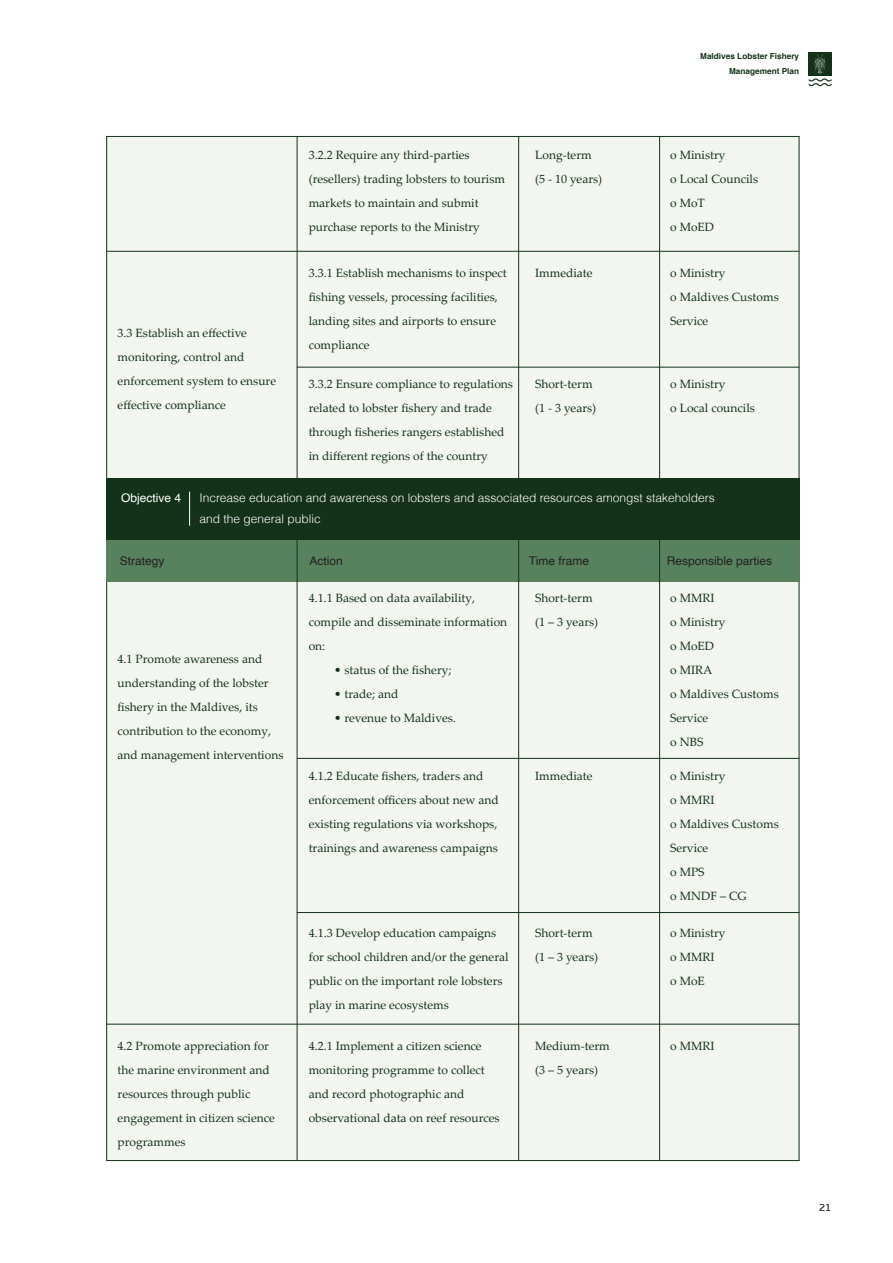
<style>
.page{position:relative;width:893px;height:1263px;background:#fff}
.page>*{position:absolute;margin:0;border:0;box-sizing:border-box;transform-origin:0 0}
.t1{font:12px/24px "Palatino Linotype";color:#133219}
.t2{font:300 12px/21px "Helvetica";color:#fff}
.t3{font:12px "Helvetica";color:#231f20}
.t4{font:12px "Helvetica";color:#fff}
.t5{font:10.5px "PF Beau Sans Pro Bbook";color:#231f20}
.t6{font:700 8.25px/15px "Helvetica";color:#133219;text-align:right}
</style>
<div class="page">
<div style="left:808px;top:52px;width:23px;height:23px;background:#133219"></div>
<img style="left:814px;top:54px;width:12px;height:20px">
<svg style="left:808px;top:78px;width:24px;height:8px"></svg>
<div style="left:106px;top:136px;width:693px;height:1025px;background:#f3f5f0"></div>
<hr style="left:297px;top:136px;width:1px;height:373px;background:#133219">
<hr style="left:106px;top:251px;width:693px;height:1px;background:#133219">
<hr style="left:106px;top:1024px;width:693px;height:1px;background:#133219">
<hr style="left:106px;top:1160px;width:693px;height:1px;background:#133219">
<hr style="left:297px;top:367px;width:502px;height:1px;background:#133219">
<hr style="left:297px;top:758px;width:502px;height:1px;background:#133219">
<hr style="left:297px;top:912px;width:502px;height:1px;background:#133219">
<hr style="left:106px;top:136px;width:693px;height:1px;background:#133219">
<hr style="left:518px;top:136px;width:1px;height:373px;background:#133219">
<hr style="left:659px;top:136px;width:1px;height:373px;background:#133219">
<hr style="left:106px;top:136px;width:1px;height:1025px;background:#133219">
<hr style="left:799px;top:136px;width:1px;height:1025px;background:#133219">
<div style="left:106px;top:478px;width:693px;height:64px;background:#133219"></div>
<div style="left:106px;top:540px;width:693px;height:41px;background:#57825d"></div>
<hr style="left:189px;top:492px;width:1px;height:34px;background:#fff">
<hr style="left:297px;top:536px;width:1px;height:625px;background:#133219">
<hr style="left:518px;top:536px;width:1px;height:625px;background:#133219">
<hr style="left:659px;top:536px;width:1px;height:625px;background:#133219">
<p class="t6" style="left:700px;top:49px;width:101px">Maldives Lobster Fishery<br>Management Plan</p>
<p class="t1" style="left:118px;top:321px;width:160px">3.3 Establish an effective monitoring, control and enforcement system to ensure effective compliance</p>
<p class="t1" style="left:309px;top:142px;width:198px">3.2.2 Require any third-parties (resellers) trading lobsters to tourism markets to maintain and submit purchase reports to the Ministry</p>
<p class="t1" style="left:535px;top:142px;width:58px">Long-term</p>
<p class="t1" style="left:535px;top:166px;width:69px">(5 - 10 years)</p>
<p class="t1" style="left:309px;top:260px;width:200px">3.3.1 Establish mechanisms to inspect fishing vessels, processing facilities, landing sites and airports to ensure compliance</p>
<p class="t1" style="left:309px;top:372px;width:206px">3.3.2 Ensure compliance to regulations related to lobster fishery and trade through fisheries rangers established in different regions of the country</p>
<p class="t1" style="left:535px;top:260px;width:59px">Immediate</p>
<p class="t1" style="left:535px;top:372px;width:59px">Short-term</p>
<p class="t1" style="left:535px;top:396px;width:63px">(1 - 3 years)</p>
<p class="t1" style="left:670px;top:142px;width:57px">o Ministry</p>
<p class="t1" style="left:670px;top:166px;width:89px">o Local Councils</p>
<p class="t1" style="left:670px;top:190px;width:36px">o MoT</p>
<p class="t1" style="left:670px;top:214px;width:46px">o MoED</p>
<p class="t1" style="left:670px;top:260px;width:57px">o Ministry</p>
<p class="t1" style="left:670px;top:284px;width:110px">o Maldives Customs<br>Service</p>
<p class="t1" style="left:670px;top:372px;width:57px">o Ministry</p>
<p class="t1" style="left:670px;top:396px;width:86px">o Local councils</p>
<p class="t4" style="left:121px;top:488px;width:62px">Objective 4</p>
<p class="t2" style="left:199px;top:487px;width:517px">Increase education and awareness on lobsters and associated resources amongst stakeholders and the general public</p>
<p class="t3" style="left:120px;top:551px;width:46px">Strategy</p>
<p class="t3" style="left:310px;top:551px;width:35px">Action</p>
<p class="t3" style="left:529px;top:551px;width:62px">Time frame</p>
<p class="t3" style="left:667px;top:551px;width:107px">Responsible parties</p>
<p class="t1" style="left:118px;top:646px;width:167px">4.1 Promote awareness and understanding of the lobster fishery in the Maldives, its contribution to the economy, and management interventions</p>
<p class="t1" style="left:309px;top:585px;width:200px">4.1.1 Based on data availability, compile and disseminate information on:</p>
<p class="t1" style="left:334px;top:657px;width:119px">• status of the fishery;</p>
<p class="t1" style="left:334px;top:681px;width:66px">• trade; and</p>
<p class="t1" style="left:334px;top:705px;width:123px">• revenue to Maldives.</p>
<p class="t1" style="left:309px;top:763px;width:192px">4.1.2 Educate fishers, traders and enforcement officers about new and existing regulations via workshops, trainings and awareness campaigns</p>
<p class="t1" style="left:535px;top:585px;width:59px">Short-term</p>
<p class="t1" style="left:535px;top:609px;width:65px">(1 – 3 years)</p>
<p class="t1" style="left:535px;top:763px;width:59px">Immediate</p>
<p class="t1" style="left:118px;top:1034px;width:159px">4.2 Promote appreciation for the marine environment and resources through public engagement in citizen science programmes</p>
<p class="t1" style="left:309px;top:920px;width:201px">4.1.3 Develop education campaigns for school children and/or the general public on the important role lobsters play in marine ecosystems</p>
<p class="t1" style="left:309px;top:1034px;width:192px">4.2.1 Implement a citizen science monitoring programme to collect and record photographic and observational data on reef resources</p>
<p class="t1" style="left:535px;top:920px;width:59px">Short-term</p>
<p class="t1" style="left:535px;top:944px;width:65px">(1 – 3 years)</p>
<p class="t1" style="left:535px;top:1034px;width:76px">Medium-term</p>
<p class="t1" style="left:535px;top:1058px;width:65px">(3 – 5 years)</p>
<p class="t1" style="left:670px;top:585px;width:46px">o MMRI</p>
<p class="t1" style="left:670px;top:609px;width:57px">o Ministry</p>
<p class="t1" style="left:670px;top:633px;width:46px">o MoED</p>
<p class="t1" style="left:670px;top:657px;width:44px">o MIRA</p>
<p class="t1" style="left:670px;top:681px;width:110px">o Maldives Customs<br>Service</p>
<p class="t1" style="left:670px;top:729px;width:35px">o NBS</p>
<p class="t1" style="left:670px;top:763px;width:57px">o Ministry</p>
<p class="t1" style="left:670px;top:787px;width:46px">o MMRI</p>
<p class="t1" style="left:670px;top:811px;width:110px">o Maldives Customs<br>Service</p>
<p class="t1" style="left:670px;top:859px;width:36px">o MPS</p>
<p class="t1" style="left:670px;top:883px;width:78px">o MNDF – CG</p>
<p class="t1" style="left:670px;top:920px;width:57px">o Ministry</p>
<p class="t1" style="left:670px;top:944px;width:46px">o MMRI</p>
<p class="t1" style="left:670px;top:968px;width:36px">o MoE</p>
<p class="t1" style="left:670px;top:1034px;width:46px">o MMRI</p>
<p class="t5" style="left:819px;top:1201px;width:14px">21</p>
</div>
